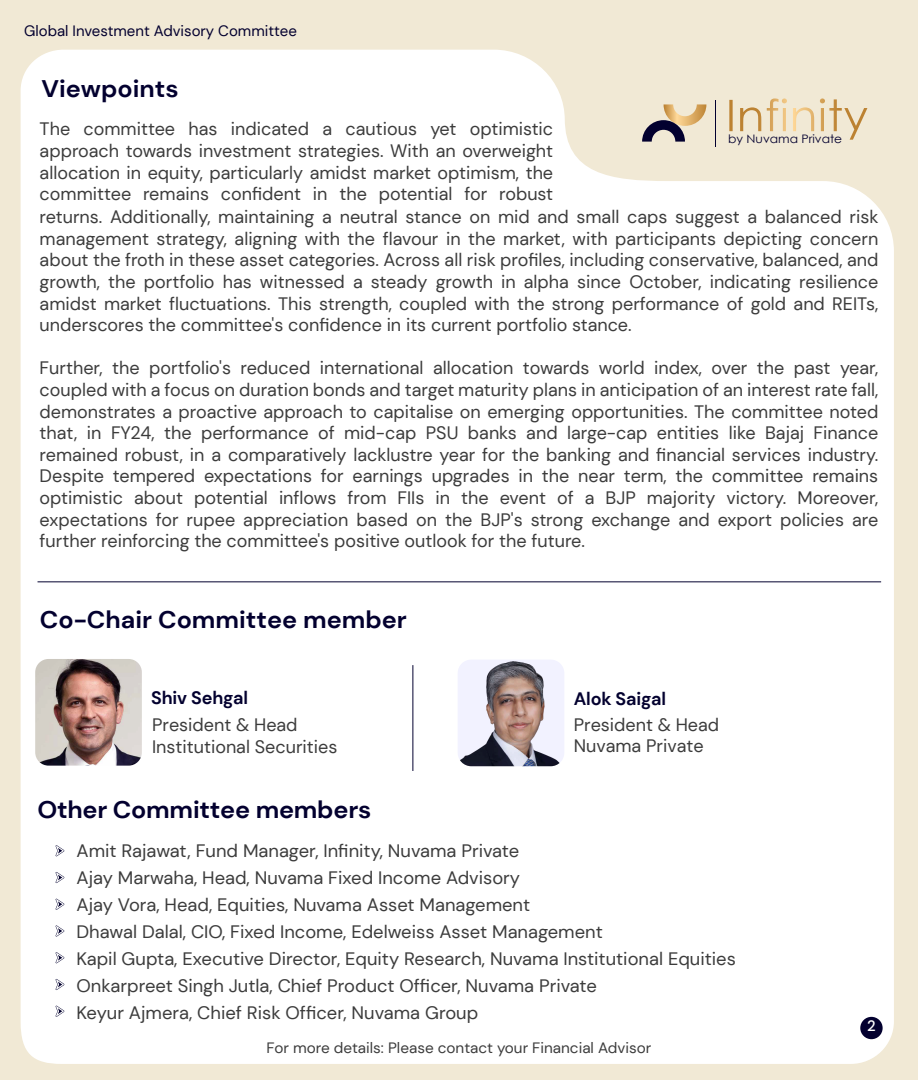
<style>
.page{position:relative;width:918px;height:1080px;background:#f1e9d5}
.page>*{position:absolute;margin:0;border:0;box-sizing:border-box;transform-origin:0 0}
.t1{font:700 24px "DM Sans";color:#03002f;scale:1.05 1}
.t2{font:18px/21.6px "DM Sans";color:#3c3c3c;text-align:justify}
.t3{font:700 18px "DM Sans";letter-spacing:-.01em;color:#03002f}
.t4{font:15px "DM Sans";color:#3c3c3c}
.t5{font:15px "DM Sans";color:#03002f}
.t6{font:500 15px "DM Sans";color:#fff}
.t7{font:11.7px "Century Gothic";color:#03002f;scale:1.05 1}
</style>
<div class="page">
<div style="left:21px;top:50px;width:873px;height:1014px;background:#fff"></div>
<hr style="left:38px;top:581px;width:843px;height:1px;background:#03002f">
<img style="left:35px;top:659px;width:107px;height:107px">
<img style="left:458px;top:660px;width:106px;height:106px">
<hr style="left:413px;top:665px;width:1px;height:106px;background:#03002f">
<svg style="left:642px;top:104px;width:64px;height:38px"></svg>
<hr style="left:715px;top:100px;width:1px;height:47px;background:#03002f">
<svg style="left:729px;top:98px;width:138px;height:42px"></svg>
<div style="left:860px;top:1017px;width:23px;height:22px;background:#03002f;border-radius:50%"></div>
<svg style="left:56px;top:845px;width:8px;height:11px"></svg>
<svg style="left:56px;top:872px;width:8px;height:11px"></svg>
<svg style="left:56px;top:899px;width:8px;height:11px"></svg>
<svg style="left:56px;top:925px;width:8px;height:12px"></svg>
<svg style="left:56px;top:952px;width:8px;height:11px"></svg>
<svg style="left:56px;top:979px;width:8px;height:11px"></svg>
<svg style="left:56px;top:1006px;width:8px;height:11px"></svg>
<p class="t5" style="left:24px;top:22px;width:274px">Global Investment Advisory Committee</p>
<h1 class="t1" style="left:41px;top:73px;width:132px">Viewpoints</h1>
<p class="t2" style="left:40px;top:118px;width:515px">The committee has indicated a cautious yet optimistic approach towards investment strategies. With an overweight allocation in equity, particularly amidst market optimism, the committee remains confident in the potential for robust</p>
<p class="t7" style="left:728px;top:131px;width:110px">by Nuvama Private</p>
<p class="t2" style="left:40px;top:206px;width:840px">returns. Additionally, maintaining a neutral stance on mid and small caps suggest a balanced risk management strategy, aligning with the flavour in the market, with participants depicting concern about the froth in these asset categories. Across all risk profiles, including conservative, balanced, and growth, the portfolio has witnessed a steady growth in alpha since October, indicating resilience amidst market fluctuations. This strength, coupled with the strong performance of gold and REITs, underscores the committee's confidence in its current portfolio stance.</p>
<p class="t2" style="left:40px;top:357px;width:840px">Further, the portfolio's reduced international allocation towards world index, over the past year, coupled with a focus on duration bonds and target maturity plans in anticipation of an interest rate fall, demonstrates a proactive approach to capitalise on emerging opportunities. The committee noted that, in FY24, the performance of mid-cap PSU banks and large-cap entities like Bajaj Finance remained robust, in a comparatively lacklustre year for the banking and financial services industry.<br>Despite tempered expectations for earnings upgrades in the near term, the committee remains optimistic about potential inflows from FIIs in the event of a BJP majority victory. Moreover, expectations for rupee appreciation based on the BJP's strong exchange and export policies are further reinforcing the committee's positive outlook for the future.</p>
<h1 class="t1" style="left:40px;top:604px;width:351px">Co-Chair Committee member</h1>
<p class="t3" style="left:151px;top:687px;width:98px">Shiv Sehgal</p>
<p class="t2" style="left:152px;top:714px;width:187px">President &amp; Head<br>Institutional Securities</p>
<h1 class="t1" style="left:37px;top:795px;width:320px">Other Committee members</h1>
<p class="t3" style="left:574px;top:687px;width:94px">Alok Saigal</p>
<p class="t2" style="left:574px;top:714px;width:147px">President &amp; Head<br>Nuvama Private</p>
<p class="t2" style="left:77px;top:837px;width:661px;line-height:27px;text-align:left">Amit Rajawat, Fund Manager, Infinity, Nuvama Private<br>Ajay Marwaha, Head, Nuvama Fixed Income Advisory<br>Ajay Vora, Head, Equities, Nuvama Asset Management<br>Dhawal Dalal, CIO, Fixed Income, Edelweiss Asset Management<br>Kapil Gupta, Executive Director, Equity Research, Nuvama Institutional Equities Onkarpreet Singh Jutla, Chief Product Officer, Nuvama Private<br>Keyur Ajmera, Chief Risk Officer, Nuvama Group</p>
<p class="t4" style="left:267px;top:1038px;width:386px">For more details: Please contact your Financial Advisor</p>
<p class="t6" style="left:867px;top:1017px;width:10px">2</p>
</div>
